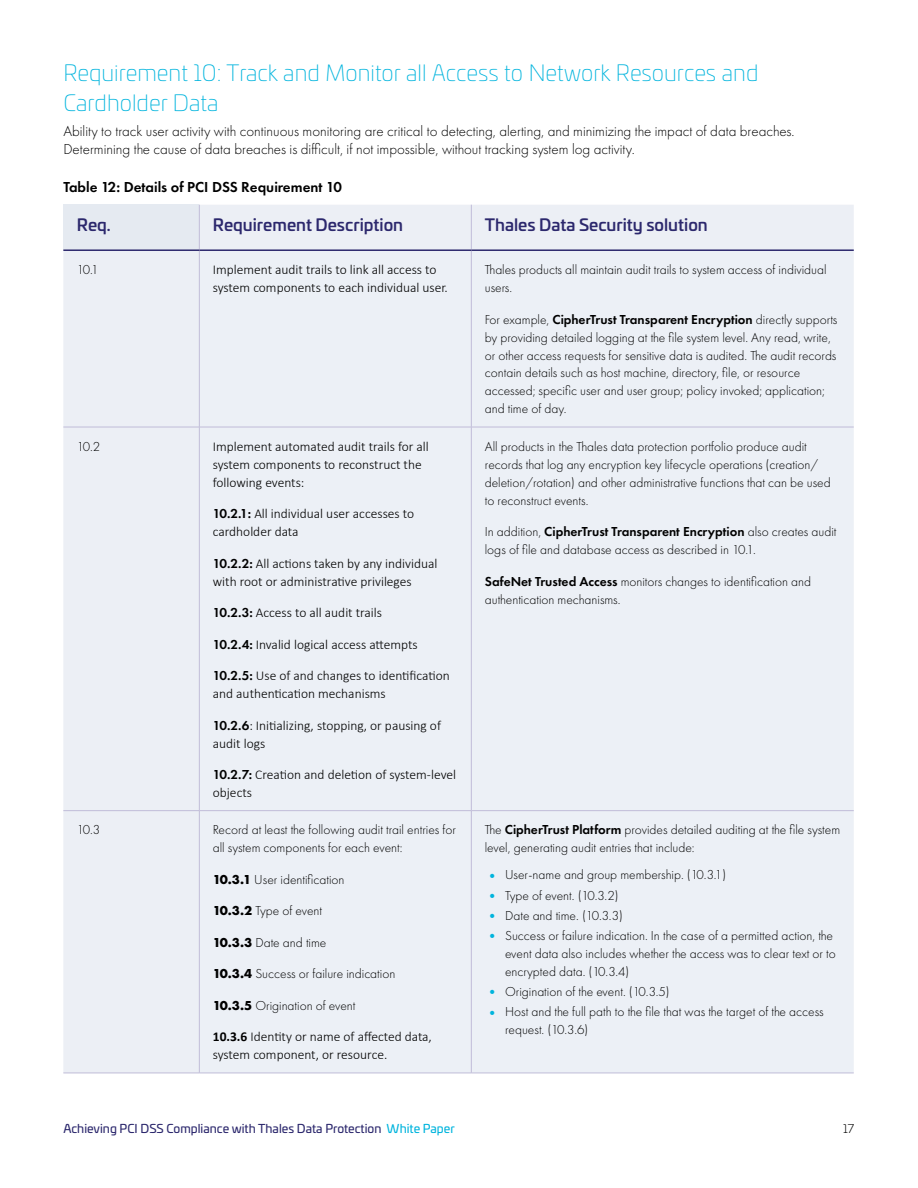
<style>
.page{position:relative;width:918px;height:1188px;background:#fff}
.page>*{position:absolute;margin:0;border:0;box-sizing:border-box;transform-origin:0 0}
.t1{font:200 22.5px/30px "Univia Pro";color:#00b4dd}
.t2{font:500 16.5px "Univia Pro";color:#2c286d}
.t3{font:300 15px/18px "Futura PT";color:#000}
.t4{font:600 15px "Futura PT";color:#000}
.t5{font:300 13.5px/18px "Futura PT";color:#000}
.t6{font:300 13.5px/18px "Calibri";color:#000}
.t7{font:12px "Univia Pro";color:#2c286d}
.t8{font:300 12px "Univia Pro";color:#000}
.s1{font-weight:600}
.s2{font-family:"Futura PT";font-weight:600}
.s3{font-weight:700}
.s4{font-weight:700;font-size:15px;color:#00b4dd}
.s5{color:#00b4dd}
</style>
<div class="page">
<div style="left:63px;top:205px;width:136px;height:45px;background:#e5eaf1"></div>
<div style="left:200px;top:205px;width:654px;height:44px;background:#eceff5"></div>
<div style="left:63px;top:251px;width:136px;height:822px;background:#eceff5"></div>
<div style="left:200px;top:251px;width:654px;height:822px;background:#ecf0f6"></div>
<hr style="left:471px;top:205px;width:1px;height:44px;background:#c0bcd8">
<hr style="left:199px;top:251px;width:1px;height:176px;background:#c0bcd8">
<hr style="left:199px;top:427px;width:1px;height:383px;background:#c0bcd8">
<hr style="left:63px;top:1073px;width:136px;height:1px;background:#c0bcd8">
<hr style="left:471px;top:1073px;width:383px;height:1px;background:#c0bcd8">
<hr style="left:63px;top:427px;width:136px;height:1px;background:#c0bcd8">
<hr style="left:199px;top:427px;width:272px;height:1px;background:#c0bcd8">
<hr style="left:471px;top:427px;width:383px;height:1px;background:#c0bcd8">
<hr style="left:471px;top:811px;width:1px;height:262px;background:#c0bcd8">
<hr style="left:199px;top:1073px;width:272px;height:1px;background:#c0bcd8">
<hr style="left:199px;top:810px;width:272px;height:1px;background:#c0bcd8">
<hr style="left:63px;top:810px;width:136px;height:1px;background:#c0bcd8">
<hr style="left:199px;top:811px;width:1px;height:262px;background:#c0bcd8">
<hr style="left:471px;top:251px;width:1px;height:176px;background:#c0bcd8">
<hr style="left:471px;top:427px;width:1px;height:383px;background:#c0bcd8">
<hr style="left:471px;top:810px;width:383px;height:1px;background:#c0bcd8">
<hr style="left:199px;top:205px;width:1px;height:44px;background:#c0bcd8">
<hr style="left:63px;top:249px;width:136px;height:2px;background:#2c286d">
<hr style="left:199px;top:249px;width:272px;height:2px;background:#2c286d">
<hr style="left:471px;top:249px;width:383px;height:2px;background:#2c286d">
<h1 class="t1" style="left:63px;top:57px;width:697px">Requirement 10: Track and Monitor all Access to Network Resources and<br>Cardholder Data</h1>
<p class="t3" style="left:63px;top:122px;width:733px">Ability to track user activity with continuous monitoring are critical to detecting, alerting, and minimizing the impact of data breaches.<br>Determining the cause of data breaches is difficult, if not impossible, without tracking system log activity.</p>
<p class="t4" style="left:63px;top:178px;width:280px">Table 12: Details of PCI DSS Requirement 10</p>
<p class="t2" style="left:77px;top:212px;width:35px">Req.</p>
<p class="t2" style="left:213px;top:212px;width:192px">Requirement Description</p>
<p class="t2" style="left:485px;top:212px;width:224px">Thales Data Security solution</p>
<p class="t5" style="left:77px;top:261px;width:23px">10.1</p>
<p class="t6" style="left:213px;top:260px;width:237px">Implement audit trails to link all access to system components to each individual user.</p>
<p class="t5" style="left:485px;top:261px;width:343px">Thales products all maintain audit trails to system access of individual users.</p>
<p class="t5" style="left:485px;top:310px;width:354px">For example, <span class="s1">CipherTrust Transparent Encryption</span> directly supports by providing detailed logging at the file system level. Any read, write, or other access requests for sensitive data is audited. The audit records contain details such as host machine, directory, file, or resource accessed; specific user and user group; policy invoked; application; and time of day.</p>
<p class="t5" style="left:77px;top:437px;width:25px">10.2</p>
<p class="t6" style="left:213px;top:437px;width:218px">Implement automated audit trails for all system components to reconstruct the following events:</p>
<p class="t6" style="left:213px;top:504px;width:203px"><span class="s2">10.2.1:</span> All individual user accesses to cardholder data</p>
<p class="t6" style="left:213px;top:554px;width:226px"><span class="s2">10.2.2:</span> All actions taken by any individual with root or administrative privileges</p>
<p class="t6" style="left:213px;top:603px;width:171px"><span class="s2">10.2.3:</span> Access to all audit trails</p>
<p class="t6" style="left:213px;top:635px;width:206px"><span class="s2">10.2.4:</span> Invalid logical access attempts</p>
<p class="t6" style="left:213px;top:666px;width:238px"><span class="s2">10.2.5:</span> Use of and changes to identification and authentication mechanisms</p>
<p class="t6" style="left:213px;top:716px;width:230px"><span class="s2">10.2.6</span>: Initializing, stopping, or pausing of audit logs</p>
<p class="t6" style="left:213px;top:765px;width:245px"><span class="s2">10.2.7:</span> Creation and deletion of system-level objects</p>
<p class="t5" style="left:485px;top:437px;width:347px">All products in the Thales data protection portfolio produce audit records that log any encryption key lifecycle operations (creation/ deletion/rotation) and other administrative functions that can be used to reconstruct events.</p>
<p class="t5" style="left:485px;top:523px;width:353px">In addition, <span class="s1">CipherTrust Transparent Encryption</span> also creates audit logs of file and database access as described in 10.1.</p>
<p class="t5" style="left:485px;top:572px;width:328px"><span class="s1">SafeNet Trusted Access</span> monitors changes to identification and authentication mechanisms.</p>
<p class="t5" style="left:77px;top:821px;width:25px">10.3</p>
<p class="t5" style="left:213px;top:821px;width:245px">Record at least the following audit trail entries for all system components for each event:</p>
<p class="t5" style="left:213px;top:870px;width:133px"><span class="s3">10.3.1</span> User identification</p>
<p class="t5" style="left:213px;top:902px;width:111px"><span class="s3">10.3.2</span> Type of event</p>
<p class="t5" style="left:213px;top:933px;width:115px"><span class="s3">10.3.3</span> Date and time</p>
<p class="t5" style="left:213px;top:965px;width:184px"><span class="s3">10.3.4</span> Success or failure indication</p>
<p class="t5" style="left:213px;top:996px;width:144px"><span class="s3">10.3.5</span> Origination of event</p>
<p class="t6" style="left:213px;top:1028px;width:221px"><span class="s3">10.3.6</span> Identity or name of affected data, system component, or resource.</p>
<p class="t5" style="left:485px;top:821px;width:357px">The <span class="s1">CipherTrust Platform</span> provides detailed auditing at the file system level, generating audit entries that include:</p>
<p class="t5" style="left:485px;top:866px;width:243px"><span class="s4">•</span> User-name and group membership. (10.3.1)</p>
<p class="t5" style="left:485px;top:886px;width:135px"><span class="s4">•</span> Type of event. (10.3.2)</p>
<p class="t5" style="left:485px;top:906px;width:140px"><span class="s4">•</span> Date and time. (10.3.3)</p>
<p class="t5" style="left:505px;top:926px;width:332px;text-indent:-20px"><span class="s4">•</span> Success or failure indication. In the case of a permitted action, the event data also includes whether the access was to clear text or to encrypted data. (10.3.4)</p>
<p class="t5" style="left:485px;top:983px;width:186px"><span class="s4">•</span> Origination of the event. (10.3.5)</p>
<p class="t5" style="left:505px;top:1003px;width:320px;text-indent:-20px"><span class="s4">•</span> Host and the full path to the file that was the target of the access request. (10.3.6)</p>
<p class="t7" style="left:63px;top:1120px;width:393px">Achieving PCI DSS Compliance with Thales Data Protection <span class="s5">White Paper</span></p>
<p class="t8" style="left:843px;top:1120px;width:13px">17</p>
</div>
